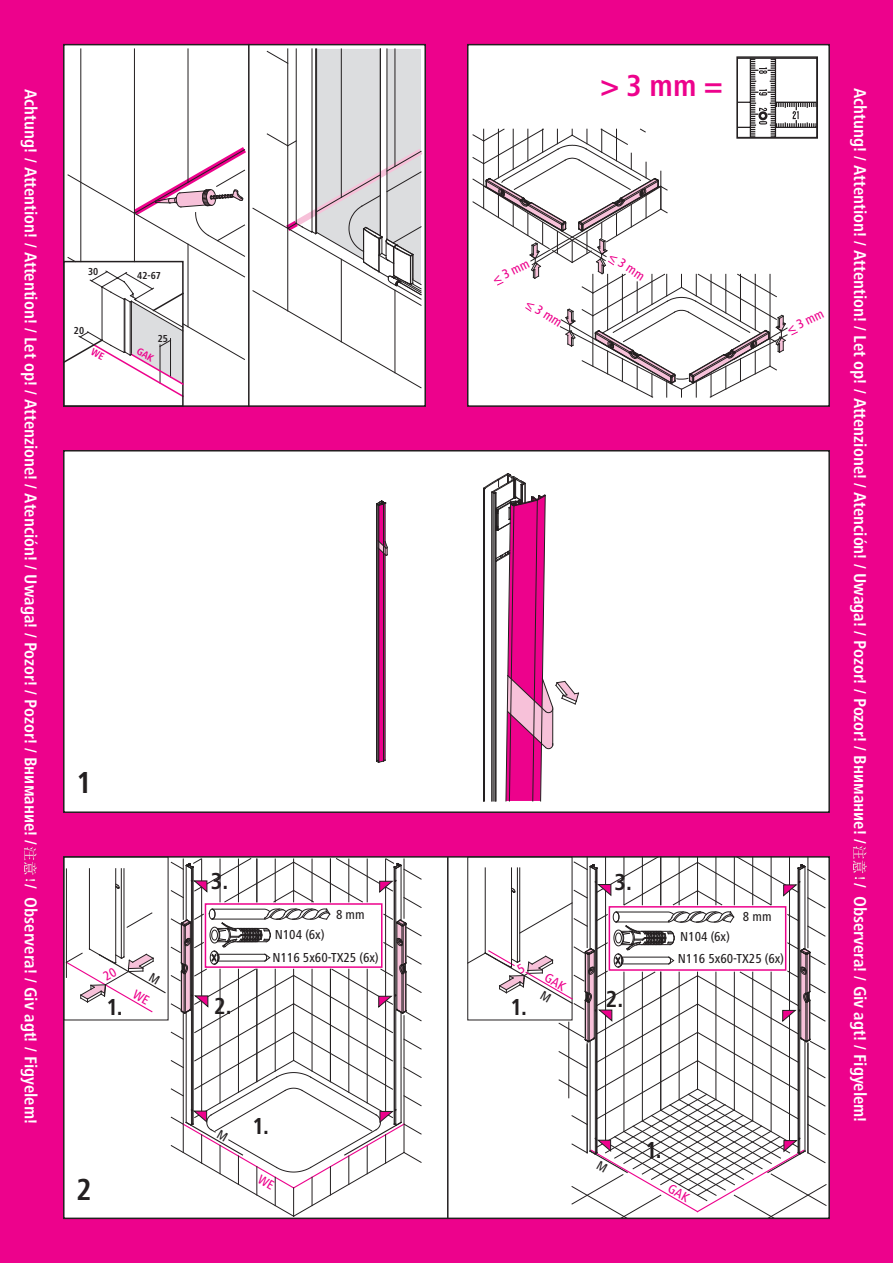
<style>
.page{position:relative;width:893px;height:1263px;background:#ed028c}
.page>*{position:absolute;margin:0;border:0;box-sizing:border-box;transform-origin:0 0}
.t1{font:700 condensed 31.5px "Frutiger Next LTW1 G";color:#ed028c}
.t2{font:700 condensed 31.5px "Frutiger Next LTW1 G";color:#231f20}
.t3{font:700 condensed 24px "Frutiger Next LTW1 G";color:#231f20}
.t4{font:700 condensed 17.85px "Frutiger Next LTW1 G";color:#fff}
.t5{font:500 condensed 13.5px/22.5px "Frutiger Next LTW1 G";color:#231f20}
.t6{font:500 condensed 13.5px "Frutiger Next LTW1 G";color:#ed028c}
.t7{font:700 condensed 10.5px "Frutiger Next LTW1 G";color:#231f20}
</style>
<div class="page">
<img style="left:24px;top:847px;width:13px;height:33px">
<img style="left:854px;top:846px;width:12px;height:33px">
<div style="left:64px;top:45px;width:361px;height:361px;background:#fff"></div>
<div style="left:64px;top:451px;width:765px;height:361px;background:#fff"></div>
<div style="left:63px;top:450px;width:767px;height:363px;border:2px solid #231f20"></div>
<div style="left:64px;top:857px;width:765px;height:361px;background:#fff"></div>
<div style="left:468px;top:45px;width:361px;height:361px;background:#fff"></div>
<div style="left:467px;top:44px;width:363px;height:363px;border:2px solid #231f20"></div>
<hr style="left:248px;top:45px;width:2px;height:361px;background:#231f20">
<div style="left:63px;top:261px;width:121px;height:146px;border:2px solid #231f20"></div>
<svg style="left:483px;top:473px;width:96px;height:328px"></svg>
<hr style="left:484px;top:489px;width:1px;height:312px;background:#231f20">
<hr style="left:483px;top:488px;width:1px;height:313px;background:#231f20">
<svg style="left:376px;top:500px;width:12px;height:263px"></svg>
<hr style="left:447px;top:857px;width:1px;height:361px;background:#231f20">
<div style="left:736px;top:56px;width:82px;height:83px;border:2px solid #231f20"></div>
<svg style="left:472px;top:59px;width:345px;height:339px"></svg>
<svg style="left:63px;top:49px;width:363px;height:349px"></svg>
<svg style="left:65px;top:858px;width:357px;height:359px"></svg>
<svg style="left:467px;top:856px;width:359px;height:363px"></svg>
<p class="t4" style="left:41px;top:89px;width:757px;rotate:90deg">Achtung! / Attention! / Attention! / Let op! / Attenzione! / Atención! / Uwaga! / Pozor! / Pozor! / Внимание! /</p>
<p class="t4" style="left:41px;top:884px;width:241px;rotate:90deg">/ Observera! / Giv agt! / Figyelem!</p>
<p class="t7" style="left:88px;top:266px;width:12px">30</p>
<p class="t7" style="left:74px;top:324px;width:12px">20</p>
<p class="t7" style="left:137px;top:269px;width:25px">42-67</p>
<p class="t7" style="left:158px;top:332px;width:12px">25</p>
<h1 class="t2" style="left:77px;top:765px;width:17px">1</h1>
<h2 class="t3" style="left:106px;top:993px;width:18px">1.</h2>
<h1 class="t2" style="left:77px;top:1171px;width:17px">2</h1>
<h2 class="t3" style="left:211px;top:867px;width:19px">3.</h2>
<h2 class="t3" style="left:214px;top:992px;width:19px">2.</h2>
<p class="t5" style="left:275px;top:923px;width:51px">N104 (6x)</p>
<p class="t5" style="left:336px;top:903px;width:30px">8 mm</p>
<p class="t5" style="left:272px;top:946px;width:108px">N116 5x60-TX25 (6x)</p>
<h2 class="t3" style="left:253px;top:1112px;width:18px">1.</h2>
<p class="t6" style="left:490px;top:273px;width:41px;rotate:-27deg">&lt; 3 mm</p>
<p class="t6" style="left:532px;top:295px;width:41px;rotate:33deg">&lt; 3 mm</p>
<h2 class="t3" style="left:511px;top:993px;width:18px">1.</h2>
<h1 class="t1" style="left:600px;top:68px;width:124px">&gt; 3 mm =</h1>
<p class="t6" style="left:615px;top:249px;width:41px;rotate:33deg">&lt; 3 mm</p>
<p class="t6" style="left:784px;top:323px;width:41px;rotate:-27deg">&lt; 3 mm</p>
<h2 class="t3" style="left:614px;top:868px;width:19px">3.</h2>
<h2 class="t3" style="left:606px;top:985px;width:19px">2.</h2>
<p class="t5" style="left:743px;top:905px;width:30px">8 mm</p>
<p class="t5" style="left:678px;top:925px;width:108px">N104 (6x)<br>N116 5x60-TX25 (6x)</p>
<h2 class="t3" style="left:645px;top:1136px;width:18px">1.</h2>
<p class="t4" style="left:870px;top:88px;width:757px;rotate:90deg">Achtung! / Attention! / Attention! / Let op! / Attenzione! / Atención! / Uwaga! / Pozor! / Pozor! / Внимание! /</p>
<p class="t4" style="left:870px;top:882px;width:241px;rotate:90deg">/ Observera! / Giv agt! / Figyelem!</p>
</div>
